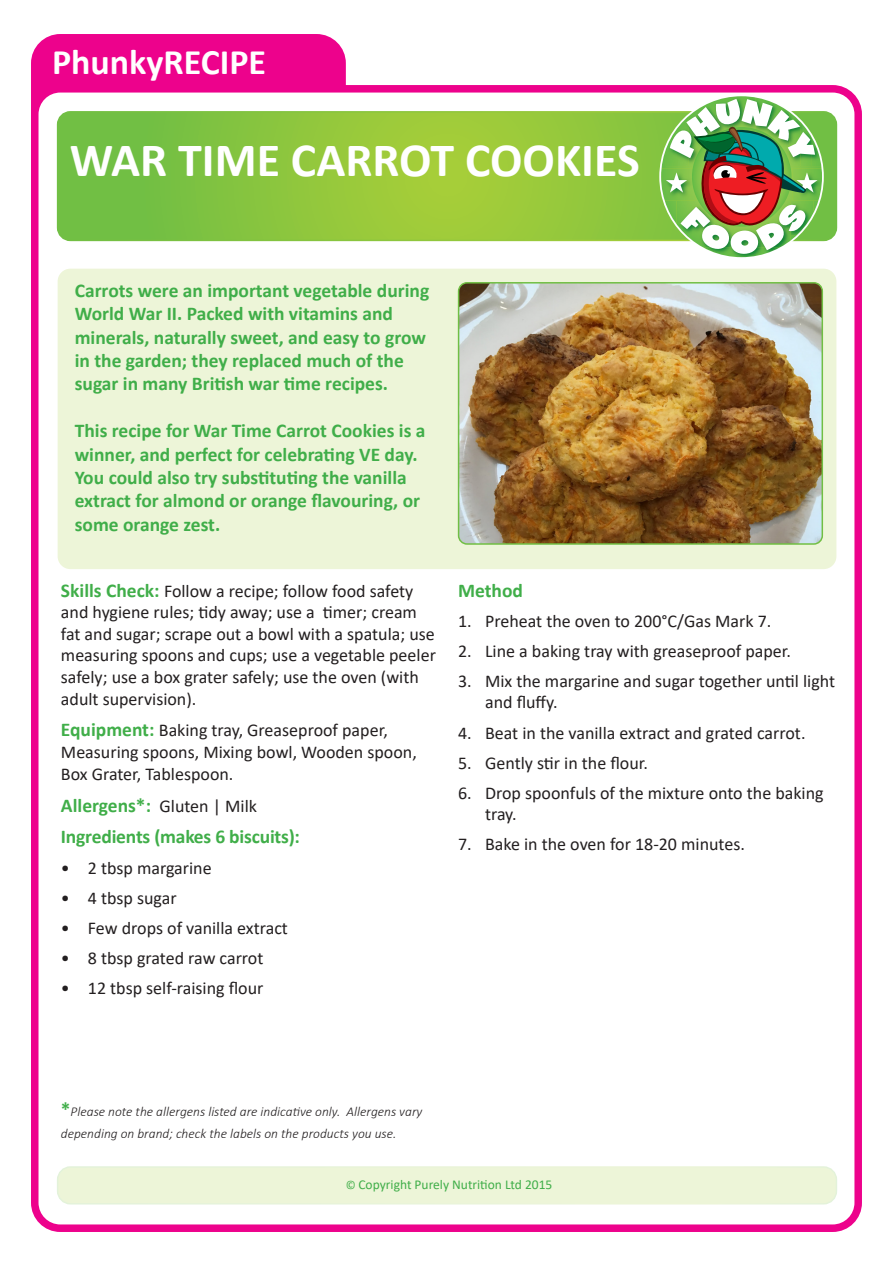
<style>
.page{position:relative;width:893px;height:1263px;background:#fff}
.page>*{position:absolute;margin:0;border:0;box-sizing:border-box;transform-origin:0 0}
.t1{font:700 48px "Calibri";color:#fff}
.t2{font:700 36px "Calibri";color:#fff}
.t3{font:700 19.5px/23.4px "Calibri";color:#40ae49}
.t4{font:18px/21.6px "Calibri";color:#231f20}
.t5{font:italic 300 13.5px/21.6px "Calibri";color:#231f20}
.t6{font:13.5px "Calibri";color:#40ae49}
.s1{font-weight:700;font-size:19.5px;color:#40ae49}
.s2{font-weight:400;font-size:18px;color:#231f20}
.s3{font-weight:700;font-style:normal;font-size:19.5px;color:#40ae49}
.s4{font-size:12px}
</style>
<div class="page">
<div style="left:35px;top:38px;width:307px;height:1139px;background:#ed028c;border-radius:26px"></div>
<div style="left:35px;top:89px;width:823px;height:1139px;background:#fff;border-radius:26px"></div>
<div style="left:31px;top:85px;width:831px;height:1147px;border:8px solid #ed028c;border-radius:26px"></div>
<svg style="left:58px;top:112px;width:778px;height:128px;background:#8cc63e"></svg>
<div style="left:57px;top:111px;width:780px;height:130px;border:2px solid #fff;border-radius:13px"></div>
<div style="left:58px;top:1167px;width:778px;height:37px;background:#edf5d8;border-radius:13px"></div>
<div style="left:57px;top:1166px;width:780px;height:38px;border:2px solid #fff;border-radius:13px"></div>
<div style="left:58px;top:269px;width:778px;height:300px;background:#edf5d8;border-radius:13px"></div>
<img style="left:719px;top:254px;width:45px;height:2px">
<svg style="left:660px;top:97px;width:163px;height:157px"></svg>
<img style="left:459px;top:283px;width:363px;height:259px">
<div style="left:458px;top:282px;width:365px;height:263px;border:2px solid #71bf44;border-radius:9px"></div>
<p class="t2" style="left:52px;top:36px;width:216px">PhunkyRECIPE</p>
<p class="t1" style="left:70px;top:126px;width:571px">WAR TIME CARROT COOKIES</p>
<p class="t3" style="left:75px;top:278px;width:356px">Carrots were an important vegetable during World War II. Packed with vitamins and minerals, naturally sweet, and easy to grow in the garden; they replaced much of the sugar in many British war time recipes.</p>
<p class="t3" style="left:75px;top:419px;width:352px">This recipe for War Time Carrot Cookies is a winner, and perfect for celebrating VE day.<br>You could also try substituting the vanilla extract for almond or orange flavouring, or some orange zest.</p>
<p class="t4" style="left:61px;top:579px;width:376px"><span class="s1">Skills Check:</span> Follow a recipe; follow food safety and hygiene rules; tidy away; use a timer; cream fat and sugar; scrape out a bowl with a spatula; use measuring spoons and cups; use a vegetable peeler safely; use a box grater safely; use the oven (with adult supervision).</p>
<p class="t4" style="left:61px;top:719px;width:357px"><span class="s1">Equipment:</span> Baking tray, Greaseproof paper,<br>Measuring spoons, Mixing bowl, Wooden spoon,<br>Box Grater, Tablespoon.</p>
<p class="t3" style="left:61px;top:793px;width:198px">Allergens*: <span class="s2">Gluten | Milk</span></p>
<p class="t3" style="left:61px;top:825px;width:241px">Ingredients (makes 6 biscuits):</p>
<p class="t4" style="left:61px;top:856px;width:152px">• 2 tbsp margarine</p>
<p class="t4" style="left:61px;top:886px;width:117px">• 4 tbsp sugar</p>
<p class="t4" style="left:61px;top:916px;width:229px">• Few drops of vanilla extract</p>
<p class="t4" style="left:61px;top:947px;width:204px">• 8 tbsp grated raw carrot</p>
<p class="t4" style="left:61px;top:977px;width:204px">• 12 tbsp self-raising flour</p>
<p class="t3" style="left:458px;top:578px;width:66px">Method</p>
<p class="t4" style="left:458px;top:609px;width:315px">1. Preheat the oven to 200°C/Gas Mark 7.</p>
<p class="t4" style="left:458px;top:639px;width:334px">2. Line a baking tray with greaseproof paper.</p>
<p class="t4" style="left:485px;top:670px;width:352px;text-indent:-27px">3. Mix the margarine and sugar together until light and fluffy.</p>
<p class="t4" style="left:458px;top:721px;width:349px">4. Beat in the vanilla extract and grated carrot.</p>
<p class="t4" style="left:458px;top:751px;width:191px">5. Gently stir in the flour.</p>
<p class="t4" style="left:485px;top:781px;width:340px;text-indent:-27px">6. Drop spoonfuls of the mixture onto the baking tray.</p>
<p class="t4" style="left:458px;top:833px;width:288px">7. Bake in the oven for 18-20 minutes.</p>
<p class="t5" style="left:61px;top:1101px;width:363px"><span class="s3">*</span>Please note the allergens listed are indicative only. Allergens vary depending on brand; check the labels on the products you use.</p>
<p class="t6" style="left:346px;top:1175px;width:208px"><span class="s4">©</span> Copyright Purely Nutrition Ltd 2015</p>
</div>
